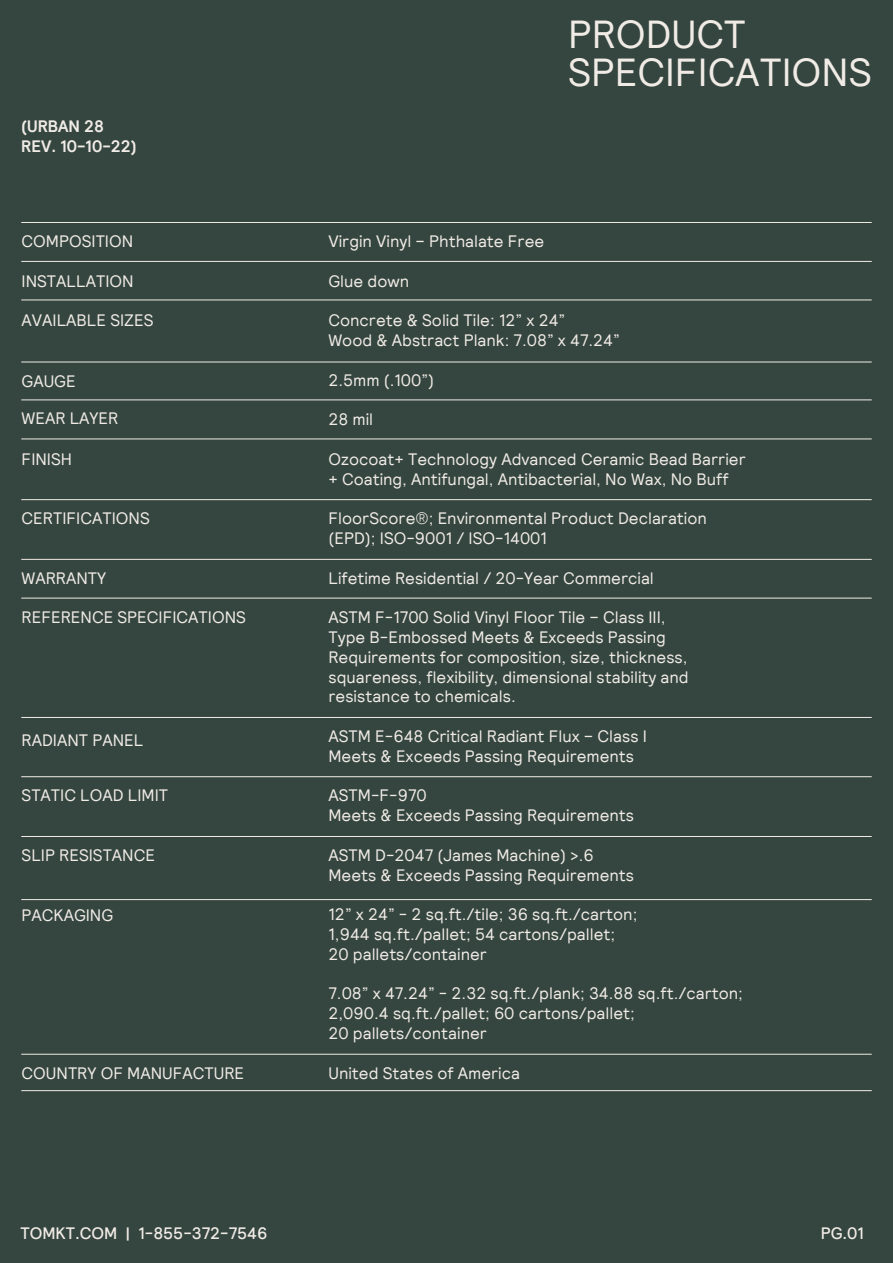
<style>
.page{position:relative;width:893px;height:1263px;background:#354640}
.page>*{position:absolute;margin:0;border:0;box-sizing:border-box;transform-origin:0 0}
.t1{font:39px "Relative";color:#f1ebe6}
.t2{font:16.5px "Relative";color:#f1ebe6}
.t3{font:500 16.5px "Relative";color:#f1ebe6}
.t4{font:700 16.5px "Relative";color:#f1ebe6}
</style>
<div class="page">
<hr style="left:21px;top:261px;width:851px;height:1px;background:#f1ebe6">
<hr style="left:21px;top:222px;width:851px;height:1px;background:#f1ebe6">
<hr style="left:21px;top:598px;width:851px;height:1px;background:#f1ebe6">
<hr style="left:21px;top:439px;width:851px;height:1px;background:#f1ebe6">
<hr style="left:21px;top:776px;width:851px;height:1px;background:#f1ebe6">
<hr style="left:21px;top:836px;width:851px;height:1px;background:#f1ebe6">
<hr style="left:21px;top:899px;width:851px;height:1px;background:#f1ebe6">
<hr style="left:21px;top:362px;width:851px;height:1px;background:#f1ebe6">
<hr style="left:21px;top:300px;width:851px;height:1px;background:#f1ebe6">
<hr style="left:21px;top:499px;width:851px;height:1px;background:#f1ebe6">
<hr style="left:21px;top:1054px;width:851px;height:1px;background:#f1ebe6">
<hr style="left:21px;top:1090px;width:851px;height:1px;background:#f1ebe6">
<hr style="left:21px;top:399px;width:851px;height:1px;background:#f1ebe6">
<hr style="left:21px;top:717px;width:851px;height:1px;background:#f1ebe6">
<hr style="left:21px;top:559px;width:851px;height:1px;background:#f1ebe6">
<p class="t4" style="left:21px;top:117px;width:84px">(URBAN 28</p>
<p class="t4" style="left:21px;top:137px;width:117px">REV. 10-10-22)</p>
<p class="t2" style="left:22px;top:232px;width:113px">COMPOSITION</p>
<p class="t2" style="left:22px;top:272px;width:114px">INSTALLATION</p>
<p class="t2" style="left:22px;top:311px;width:134px">AVAILABLE SIZES</p>
<p class="t2" style="left:22px;top:372px;width:56px">GAUGE</p>
<p class="t2" style="left:22px;top:409px;width:98px">WEAR LAYER</p>
<p class="t2" style="left:22px;top:450px;width:52px">FINISH</p>
<p class="t2" style="left:22px;top:509px;width:130px">CERTIFICATIONS</p>
<p class="t2" style="left:22px;top:569px;width:86px">WARRANTY</p>
<p class="t2" style="left:22px;top:607px;width:226px">REFERENCE SPECIFICATIONS</p>
<p class="t2" style="left:22px;top:731px;width:123px">RADIANT PANEL</p>
<p class="t2" style="left:22px;top:786px;width:148px">STATIC LOAD LIMIT</p>
<p class="t2" style="left:22px;top:846px;width:135px">SLIP RESISTANCE</p>
<p class="t2" style="left:22px;top:906px;width:93px">PACKAGING</p>
<p class="t2" style="left:22px;top:1064px;width:224px">COUNTRY OF MANUFACTURE</p>
<p class="t1" style="left:568px;top:13px;width:179px">PRODUCT</p>
<p class="t1" style="left:568px;top:50px;width:305px">SPECIFICATIONS</p>
<p class="t2" style="left:328px;top:232px;width:217px">Virgin Vinyl – Phthalate Free</p>
<p class="t2" style="left:328px;top:271px;width:82px">Glue down</p>
<p class="t2" style="left:328px;top:311px;width:238px">Concrete &amp; Solid Tile: 12” x 24”</p>
<p class="t2" style="left:328px;top:331px;width:293px">Wood &amp; Abstract Plank: 7.08” x 47.24”</p>
<p class="t2" style="left:328px;top:370px;width:107px">2.5mm (.100”)</p>
<p class="t2" style="left:328px;top:410px;width:46px">28 mil</p>
<p class="t2" style="left:328px;top:450px;width:419px">Ozocoat+ Technology Advanced Ceramic Bead Barrier</p>
<p class="t2" style="left:328px;top:469px;width:402px">+ Coating, Antifungal, Antibacterial, No Wax, No Buff</p>
<p class="t2" style="left:328px;top:509px;width:380px">FloorScore®; Environmental Product Declaration</p>
<p class="t2" style="left:328px;top:529px;width:220px">(EPD); ISO-9001 / ISO-14001</p>
<p class="t2" style="left:328px;top:568px;width:327px">Lifetime Residential / 20-Year Commercial</p>
<p class="t2" style="left:328px;top:608px;width:339px">ASTM F-1700 Solid Vinyl Floor Tile – Class III,</p>
<p class="t2" style="left:328px;top:628px;width:339px">Type B-Embossed Meets &amp; Exceeds Passing</p>
<p class="t2" style="left:328px;top:648px;width:361px">Requirements for composition, size, thickness,</p>
<p class="t2" style="left:328px;top:667px;width:362px">squareness, flexibility, dimensional stability and</p>
<p class="t2" style="left:328px;top:687px;width:189px">resistance to chemicals.</p>
<p class="t2" style="left:328px;top:727px;width:320px">ASTM E-648 Critical Radiant Flux – Class I</p>
<p class="t2" style="left:328px;top:747px;width:307px">Meets &amp; Exceeds Passing Requirements</p>
<p class="t2" style="left:328px;top:786px;width:100px">ASTM-F-970</p>
<p class="t2" style="left:328px;top:806px;width:307px">Meets &amp; Exceeds Passing Requirements</p>
<p class="t2" style="left:328px;top:846px;width:267px">ASTM D-2047 (James Machine) &gt;.6</p>
<p class="t2" style="left:328px;top:865px;width:307px">Meets &amp; Exceeds Passing Requirements</p>
<p class="t2" style="left:328px;top:905px;width:310px">12” x 24” - 2 sq.ft./tile; 36 sq.ft./carton;</p>
<p class="t2" style="left:328px;top:925px;width:288px">1,944 sq.ft./pallet; 54 cartons/pallet;</p>
<p class="t2" style="left:328px;top:945px;width:160px">20 pallets/container</p>
<p class="t2" style="left:328px;top:984px;width:416px">7.08” x 47.24” - 2.32 sq.ft./plank; 34.88 sq.ft./carton;</p>
<p class="t2" style="left:328px;top:1004px;width:308px">2,090.4 sq.ft./pallet; 60 cartons/pallet;</p>
<p class="t2" style="left:328px;top:1024px;width:160px">20 pallets/container</p>
<p class="t2" style="left:328px;top:1063px;width:193px">United States of America</p>
<p class="t3" style="left:21px;top:1224px;width:248px">TOMKT.COM | 1-855-372-7546</p>
<p class="t3" style="left:821px;top:1224px;width:45px">PG.01</p>
</div>
